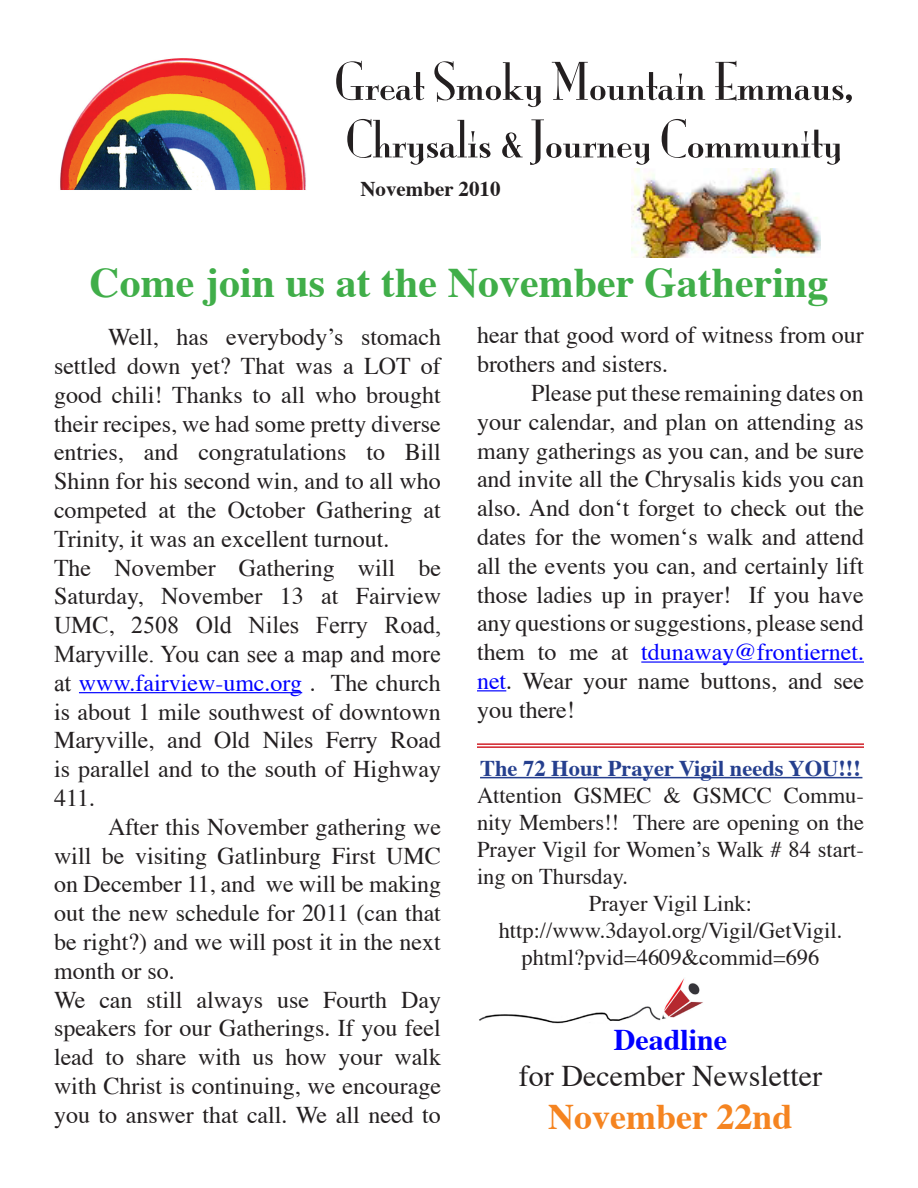
<style>
.page{position:relative;width:918px;height:1188px;background:#fff}
.page>*{position:absolute;margin:0;border:0;box-sizing:border-box;transform-origin:0 0}
.t1{font:700 42px "Times";color:#40ae49}
.t2{font:700 36px "Times";color:#f58420}
.t3{font:30px "Times";color:#231f20}
.t4{font:700 30px "Times";color:#00f}
.t5{font:24px/28.8px "Times";color:#231f20;text-align:justify}
.t6{font:22.5px/27px "Times";color:#231f20;text-align:justify}
.t7{font:700 22.5px "Times";color:#253f8e}
.t8{font:700 21px "Times";color:#231f20}
.s1{font-family:"Times New Roman"}
.s2{color:#00f}
</style>
<div class="page">
<svg style="left:347px;top:119px;width:493px;height:46px"></svg>
<svg style="left:336px;top:61px;width:516px;height:46px"></svg>
<img style="left:60px;top:58px;width:246px;height:132px">
<img style="left:479px;top:978px;width:224px;height:46px">
<hr style="left:79px;top:692px;width:223px;height:1px;background:#00f">
<hr style="left:641px;top:661px;width:223px;height:2px;background:#00f">
<svg style="left:477px;top:690px;width:29px;height:1px"></svg>
<img style="left:632px;top:169px;width:189px;height:88px">
<hr style="left:480px;top:777px;width:382px;height:1px;background:#253f8e">
<hr style="left:477px;top:743px;width:387px;height:2px;background:#d1232a">
<hr style="left:477px;top:746px;width:387px;height:2px;background:#d1232a">
<p class="t8" style="left:360px;top:169px;width:142px">November 2010</p>
<p class="t1" style="left:90px;top:242px;width:740px">Come join us at the November Gathering</p>
<p class="t5" style="left:54px;top:321px;width:388px;text-indent:54px">Well, has everybody’s stomach settled down yet? That was a LOT of good chili! Thanks to all who brought their recipes, we had some pretty diverse entries, and congratulations to Bill Shinn for his second win, and to all who competed at the October Gathering at Trinity, it was an excellent turnout.</p>
<p class="t5" style="left:54px;top:551px;width:389px">The November Gathering will be Saturday, November 13 at Fairview UMC, <span class="s1">2508 Old Niles Ferry Road, Maryville. You can see a map and more at</span> <span class="s2">www.fairview-umc.org</span> . The church is about 1 mile southwest of downtown Maryville, and Old Niles Ferry Road is parallel and to the south of Highway 411.</p>
<p class="t5" style="left:54px;top:810px;width:389px;text-indent:54px">After this November gathering we will be visiting Gatlinburg First UMC on December 11, and we will be making out the new schedule for 2011 (can that be right?) and we will post it in the next month or so.</p>
<p class="t5" style="left:54px;top:983px;width:389px">We can still always use Fourth Day speakers for our Gatherings. If you feel lead to share with us how your walk with Christ is continuing, we encourage you to answer that call. We all need to</p>
<p class="t5" style="left:477px;top:319px;width:388px">hear that good word of witness from our brothers and sisters.</p>
<p class="t5" style="left:477px;top:377px;width:389px;text-indent:54px">Please put these remaining dates on your calendar, and plan on attending as many gatherings as you can, and be sure and invite all the Chrysalis kids you can also. And don‘t forget to check out the dates for the women‘s walk and attend all the events you can, and certainly lift those ladies up in prayer! If you have any questions or suggestions, please send them to me at <span class="s2">tdunaway@frontiernet. net</span>. Wear your name buttons, and see you there!</p>
<p class="t7" style="left:480px;top:747px;width:382px">The 72 Hour Prayer Vigil needs YOU!!!</p>
<p class="t6" style="left:477px;top:780px;width:389px">Attention GSMEC &amp; GSMCC Commu&shy;nity Members!! There are opening on the Prayer Vigil for Women’s Walk # 84 start&shy;ing on Thursday.</p>
<p class="t6" style="left:589px;top:888px;width:165px">Prayer Vigil Link:</p>
<p class="t6" style="left:499px;top:915px;width:345px;text-align:center">http://www.3dayol.org/Vigil/GetVigil. phtml?pvid=4609&amp;commid=696</p>
<p class="t4" style="left:614px;top:1011px;width:115px">Deadline</p>
<p class="t3" style="left:519px;top:1048px;width:305px">for December Newsletter</p>
<p class="t2" style="left:548px;top:1083px;width:246px">November 22nd</p>
</div>
